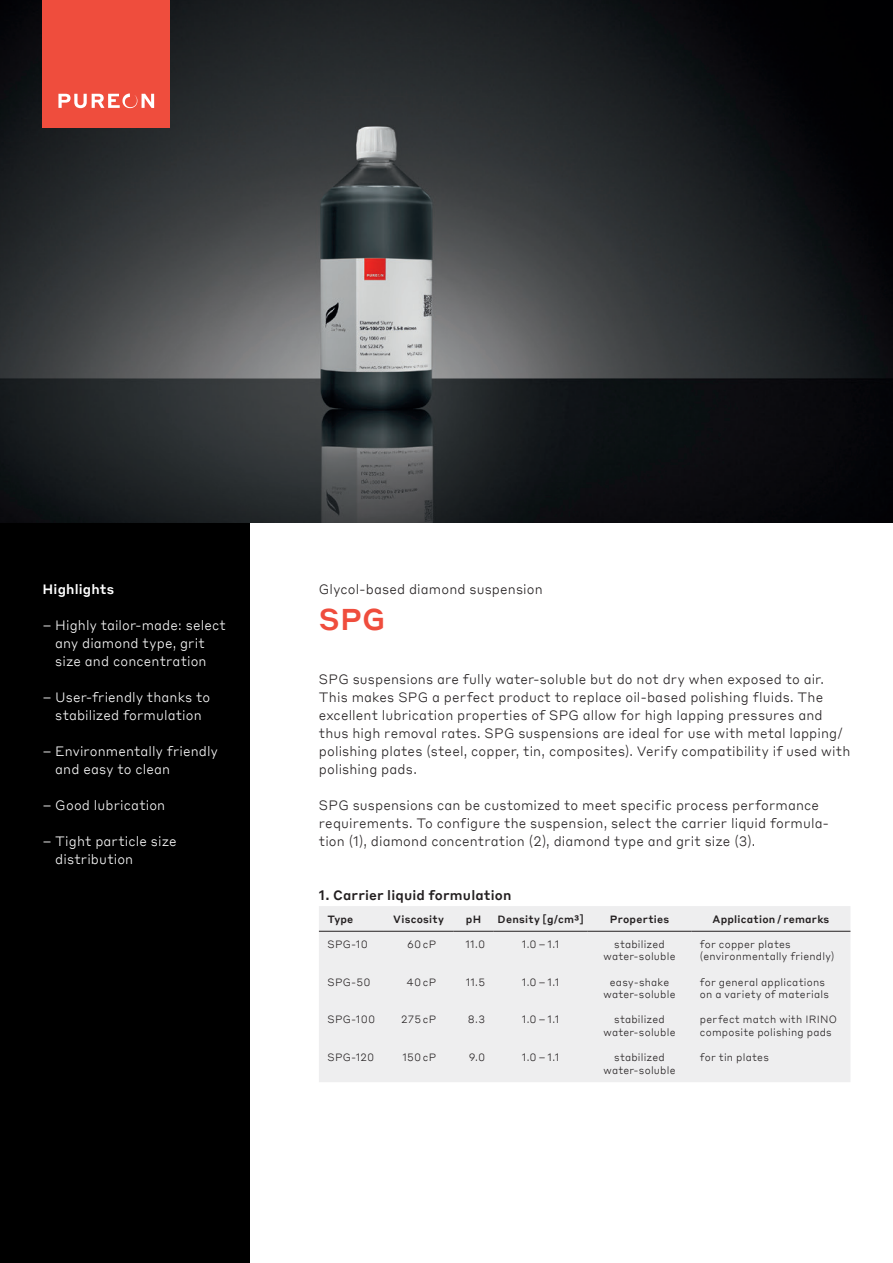
<style>
.page{position:relative;width:893px;height:1263px;background:#fff}
.page>*{position:absolute;margin:0;border:0;box-sizing:border-box;transform-origin:0 0}
._20_24_Titel_rot{font:500 30px "Styrene BTT";color:#ef4d3d}
._9_12_Text{font:300 13.5px/18px "Styrene BTT";letter-spacing:.01em;color:#231f20}
.t1{font:300 13.5px/18px "Styrene BTT";letter-spacing:.01em;color:#fff}
._9_12_Titel{font:500 13.5px "Styrene BTT";letter-spacing:.01em;color:#231f20}
._9_12_Titel-2{font:500 13.5px "Styrene BTT";letter-spacing:.01em;color:#fff}
._7_8_4_Text{font:300 10.5px/12.6px "Styrene BTT";letter-spacing:.02em;color:#231f20;text-align:center}
._7_8_4_Titel{font:500 10.5px "Styrene BTT";letter-spacing:.025em;color:#231f20}
</style>
<div class="page">
<div style="left:0;top:0;width:250px;height:1263px;background:#000"></div>
<img style="left:0;top:0;width:893px;height:522px">
<div style="left:43px;top:0;width:127px;height:128px;background:#ef4d3d"></div>
<svg style="left:58px;top:94px;width:96px;height:14px"></svg>
<div style="left:319px;top:906px;width:531px;height:176px;background:#eeeeef"></div>
<hr style="left:319px;top:931px;width:65px;height:1px;background:#231f20">
<hr style="left:384px;top:931px;width:69px;height:1px;background:#231f20">
<hr style="left:453px;top:931px;width:41px;height:1px;background:#231f20">
<hr style="left:494px;top:931px;width:94px;height:1px;background:#231f20">
<hr style="left:588px;top:931px;width:103px;height:1px;background:#231f20">
<hr style="left:691px;top:931px;width:159px;height:1px;background:#231f20">
<p class="_9_12_Titel-2" style="left:43px;top:578px;width:73px">Highlights</p>
<p class="t1" style="left:55px;top:615px;width:172px;text-indent:-13px">– Highly tailor-made: select any diamond type, grit size and concentration</p>
<p class="t1" style="left:43px;top:687px;width:169px;text-align:center">– User-friendly thanks to stabilized formulation</p>
<p class="t1" style="left:55px;top:741px;width:164px;text-indent:-13px">– Environmentally friendly and easy to clean</p>
<p class="t1" style="left:43px;top:795px;width:124px">– Good lubrication</p>
<p class="t1" style="left:55px;top:831px;width:123px;text-indent:-13px">– Tight particle size distribution</p>
<p class="_9_12_Text" style="left:319px;top:579px;width:225px">Glycol-based diamond suspension</p>
<p class="_20_24_Titel_rot" style="left:319px;top:594px;width:68px">SPG</p>
<p class="_9_12_Text" style="left:319px;top:669px;width:533px">SPG suspensions are fully water-soluble but do not dry when exposed to air.<br>This makes SPG a perfect product to replace oil-based polishing fluids. The excellent lubrication properties of SPG allow for high lapping pressures and thus high removal rates. SPG suspensions are ideal for use with metal lapping/ polishing plates (steel, copper, tin, composites). Verify compatibility if used with polishing pads.</p>
<p class="_9_12_Text" style="left:319px;top:795px;width:512px">SPG suspensions can be customized to meet specific process performance requirements. To configure the suspension, select the carrier liquid formula&shy;tion (1), diamond concentration (2), diamond type and grit size (3).</p>
<p class="_9_12_Titel" style="left:319px;top:884px;width:194px">1. Carrier liquid formulation</p>
<p class="_7_8_4_Titel" style="left:327px;top:910px;width:27px">Type</p>
<p class="_7_8_4_Titel" style="left:393px;top:910px;width:52px">Viscosity</p>
<p class="_7_8_4_Titel" style="left:466px;top:910px;width:17px">pH</p>
<p class="_7_8_4_Titel" style="left:498px;top:910px;width:88px">Density [g/cm³]</p>
<p class="_7_8_4_Titel" style="left:610px;top:910px;width:61px">Properties</p>
<p class="_7_8_4_Titel" style="left:712px;top:910px;width:118px">Application / remarks</p>
<p class="_7_8_4_Text" style="left:327px;top:937px;width:42px">SPG-10</p>
<p class="_7_8_4_Text" style="left:407px;top:937px;width:31px">60 cP</p>
<p class="_7_8_4_Text" style="left:465px;top:937px;width:21px">11.0</p>
<p class="_7_8_4_Text" style="left:522px;top:937px;width:39px">1.0 – 1.1</p>
<p class="_7_8_4_Text" style="left:603px;top:937px;width:74px">stabilized water-soluble</p>
<p class="_7_8_4_Text" style="left:700px;top:937px;width:136px;text-align:left">for copper plates (environmentally friendly)</p>
<p class="_7_8_4_Text" style="left:327px;top:975px;width:45px">SPG-50</p>
<p class="_7_8_4_Text" style="left:406px;top:975px;width:31px">40 cP</p>
<p class="_7_8_4_Text" style="left:466px;top:975px;width:21px">11.5</p>
<p class="_7_8_4_Text" style="left:522px;top:975px;width:39px">1.0 – 1.1</p>
<p class="_7_8_4_Text" style="left:603px;top:975px;width:74px">easy-shake water-soluble</p>
<p class="_7_8_4_Text" style="left:700px;top:975px;width:130px;text-align:left">for general applications on a variety of materials</p>
<p class="_7_8_4_Text" style="left:327px;top:1012px;width:49px">SPG-100</p>
<p class="_7_8_4_Text" style="left:401px;top:1012px;width:37px">275 cP</p>
<p class="_7_8_4_Text" style="left:468px;top:1012px;width:19px">8.3</p>
<p class="_7_8_4_Text" style="left:522px;top:1012px;width:39px">1.0 – 1.1</p>
<p class="_7_8_4_Text" style="left:603px;top:1012px;width:74px">stabilized water-soluble</p>
<p class="_7_8_4_Text" style="left:700px;top:1012px;width:139px;text-align:left">perfect match with IRINO composite polishing pads</p>
<p class="_7_8_4_Text" style="left:327px;top:1050px;width:48px">SPG-120</p>
<p class="_7_8_4_Text" style="left:402px;top:1050px;width:35px">150 cP</p>
<p class="_7_8_4_Text" style="left:469px;top:1050px;width:18px">9.0</p>
<p class="_7_8_4_Text" style="left:522px;top:1050px;width:39px">1.0 – 1.1</p>
<p class="_7_8_4_Text" style="left:603px;top:1050px;width:74px">stabilized water-soluble</p>
<p class="_7_8_4_Text" style="left:700px;top:1050px;width:70px">for tin plates</p>
</div>
